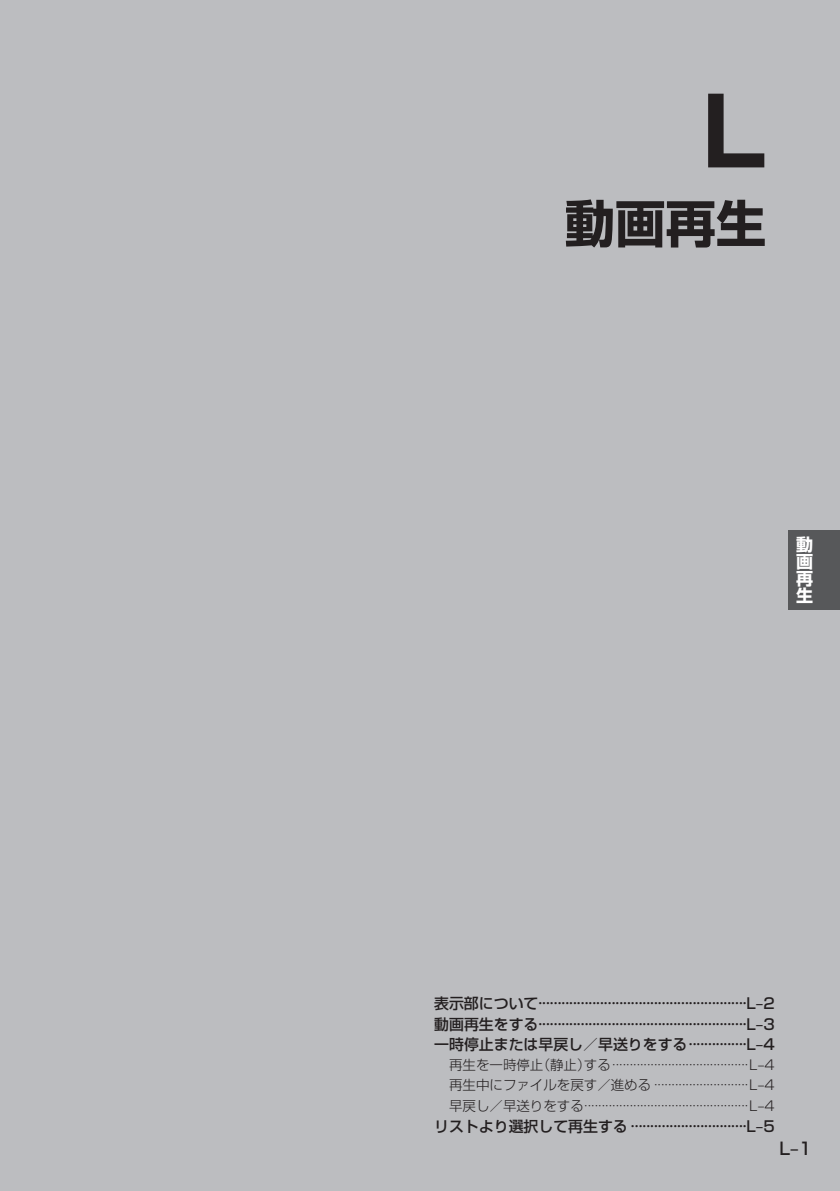
<style>
.page{position:relative;width:840px;height:1191px;background:#fff}
.page>*{position:absolute;margin:0;border:0;box-sizing:border-box;transform-origin:0 0}
.t1{font:93.6px "Shin Go Pro Bold 90 msp RKSJ H";color:#231f20}
.t2{font:50.4px "Shin Go Pro Bold 90 msp RKSJ H";color:#231f20}
.t3{font:17px/17px "Shin Go Pro Bold 90 msp RKSJ H";color:#fff;text-align:justify}
.t4{font:17px "Shin Go Pro Medium 90 msp RKSJ H";color:#231f20}
.t5{font:14.8px/20.6px "Shin Go Pro Medium 90 msp RKSJ H";color:#231f20;text-align:justify}
.t6{font:13.4px/20.6px "Shin Go Pro Light 90 msp RKSJ H";color:#231f20;text-align:justify}
</style>
<div class="page">
<div style="left:0;top:0;width:839px;height:1191px;background:#bcbdc0"></div>
<div style="left:788px;top:530px;width:51px;height:79px;background:#57585a"></div>
<h1 class="t1" style="left:701px;top:97px;width:66px">L</h1>
<h2 class="t2" style="left:564px;top:205px;width:203px">動画再生</h2>
<p class="t3" style="left:795px;top:538px;width:18px">動画再生</p>
<p class="t5" style="left:434px;top:995px;width:342px">表示部について······················································L‒2動画再生をする······················································L‒3一時停止または早戻し／早送りをする ···············L‒4</p>
<p class="t6" style="left:449px;top:1056px;width:327px">再生を一時停止（静止）する ·······································L‒4再生中にファイルを戻す／進める ···························L‒4早戻し／早送りをする ···············································L‒4</p>
<p class="t5" style="left:434px;top:1118px;width:342px">リストより選択して再生する ······························L‒5</p>
<p class="t4" style="left:779px;top:1142px;width:34px">L‒1</p>
</div>
